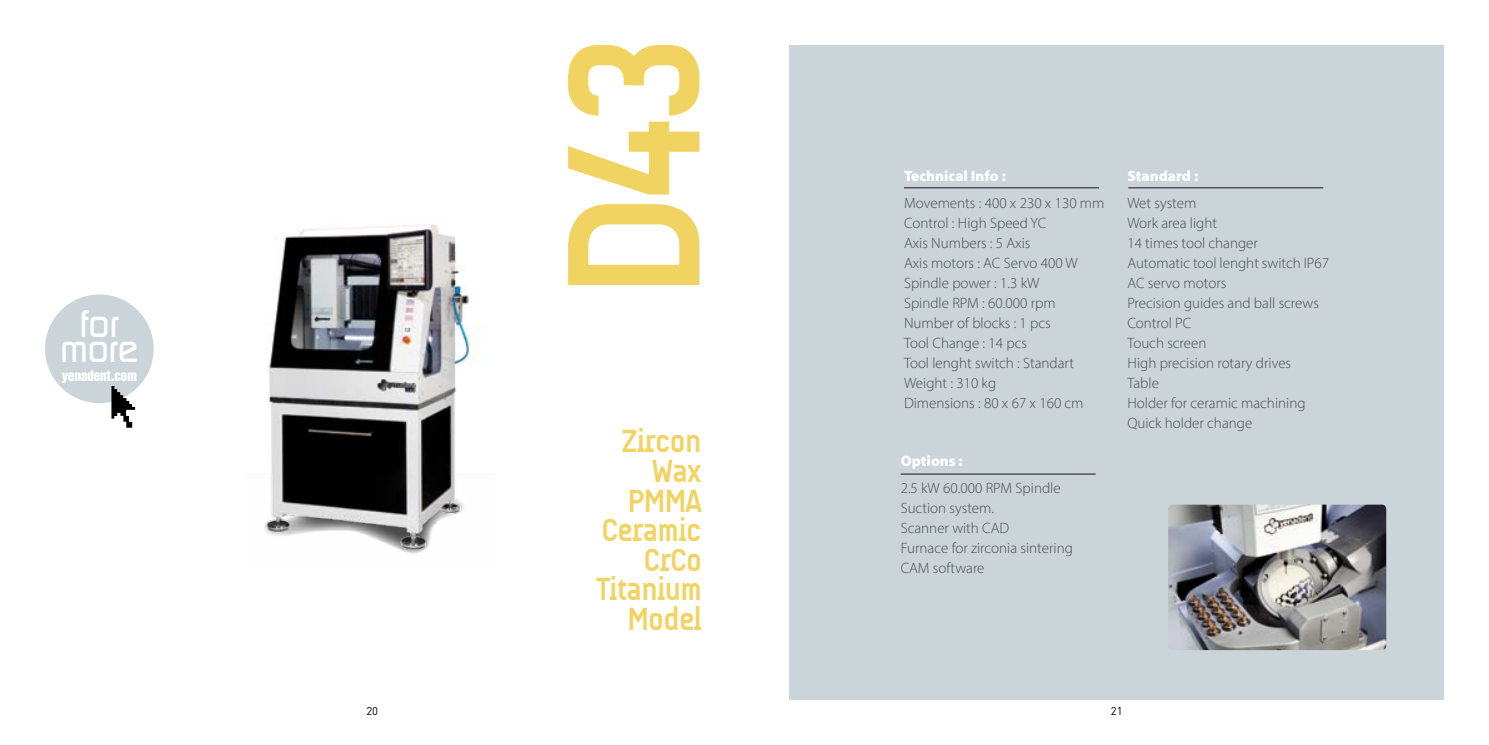
<style>
.page{position:relative;width:1489px;height:745px;background:#fff}
.page>*{position:absolute;margin:0;border:0;box-sizing:border-box;transform-origin:0 0}
.t1{font:700 192.25px "A Udimat";color:#f1d362}
.t2{font:500 37.5px "Digital";letter-spacing:-.02em;color:#fff}
.t3{font:700 32.5px/29.6px "A Udimat";letter-spacing:-.02em;color:#f1d362;text-align:right}
.t4{font:300 15px/20px "Myriad Pro";color:#4b4b4d}
.t5{font:900 15px "Myriad Pro";color:#fff}
.t6{font:15px "Helvetica Compress";color:#fff}
.t7{font:11.25px "DINT";color:#000}
</style>
<div class="page">
<div style="left:789px;top:45px;width:654px;height:654px;background:#cbd4d9"></div>
<img style="left:264px;top:224px;width:217px;height:330px">
<img style="left:1168px;top:504px;width:217px;height:145px">
<div style="left:45px;top:294px;width:109px;height:109px;background:#cbd4d9;border-radius:50%"></div>
<svg style="left:111px;top:386px;width:24px;height:41px"></svg>
<hr style="left:904px;top:187px;width:194px;height:1px;background:#4b4b4d">
<hr style="left:1128px;top:187px;width:195px;height:1px;background:#4b4b4d">
<hr style="left:900px;top:473px;width:195px;height:1px;background:#4b4b4d">
<h2 class="t2" style="left:80px;top:302px;width:41px">for</h2>
<h2 class="t2" style="left:60px;top:327px;width:80px">more</h2>
<p class="t6" style="left:62px;top:366px;width:76px">yenadent.com</p>
<h1 class="t1" style="left:525px;top:298px;width:266px;rotate:-90deg">D43</h1>
<h3 class="t3" style="left:596px;top:426px;width:107px">Zircon<br>Wax<br>PMMA<br>Ceramic<br>CrCo<br>Titanium<br>Model</h3>
<p class="t5" style="left:904px;top:165px;width:103px">Technical Info :</p>
<p class="t4" style="left:904px;top:192px;width:202px">Movements : 400 x 230 x 130 mm<br>Control : High Speed YC<br>Axis Numbers : 5 Axis<br>Axis motors : AC Servo 400 W<br>Spindle power : 1.3 kW<br>Spindle RPM : 60.000 rpm<br>Number of blocks : 1 pcs<br>Tool Change : 14 pcs<br>Tool lenght switch : Standart<br>Weight : 310 kg<br>Dimensions : 80 x 67 x 160 cm</p>
<p class="t5" style="left:900px;top:450px;width:64px">Options :</p>
<p class="t4" style="left:900px;top:478px;width:174px">2.5 kW 60.000 RPM Spindle<br>Suction system.<br>Scanner with CAD<br>Furnace for zirconia sintering<br>CAM software</p>
<p class="t5" style="left:1127px;top:165px;width:72px">Standard :</p>
<p class="t4" style="left:1127px;top:192px;width:203px">Wet system<br>Work area light<br>14 times tool changer<br>Automatic tool lenght switch IP67<br>AC servo motors<br>Precision guides and ball screws<br>Control PC<br>Touch screen<br>High precision rotary drives<br>Table<br>Holder for ceramic machining<br>Quick holder change</p>
<p class="t7" style="left:366px;top:703px;width:13px">20</p>
<p class="t7" style="left:1110px;top:703px;width:13px">21</p>
</div>
